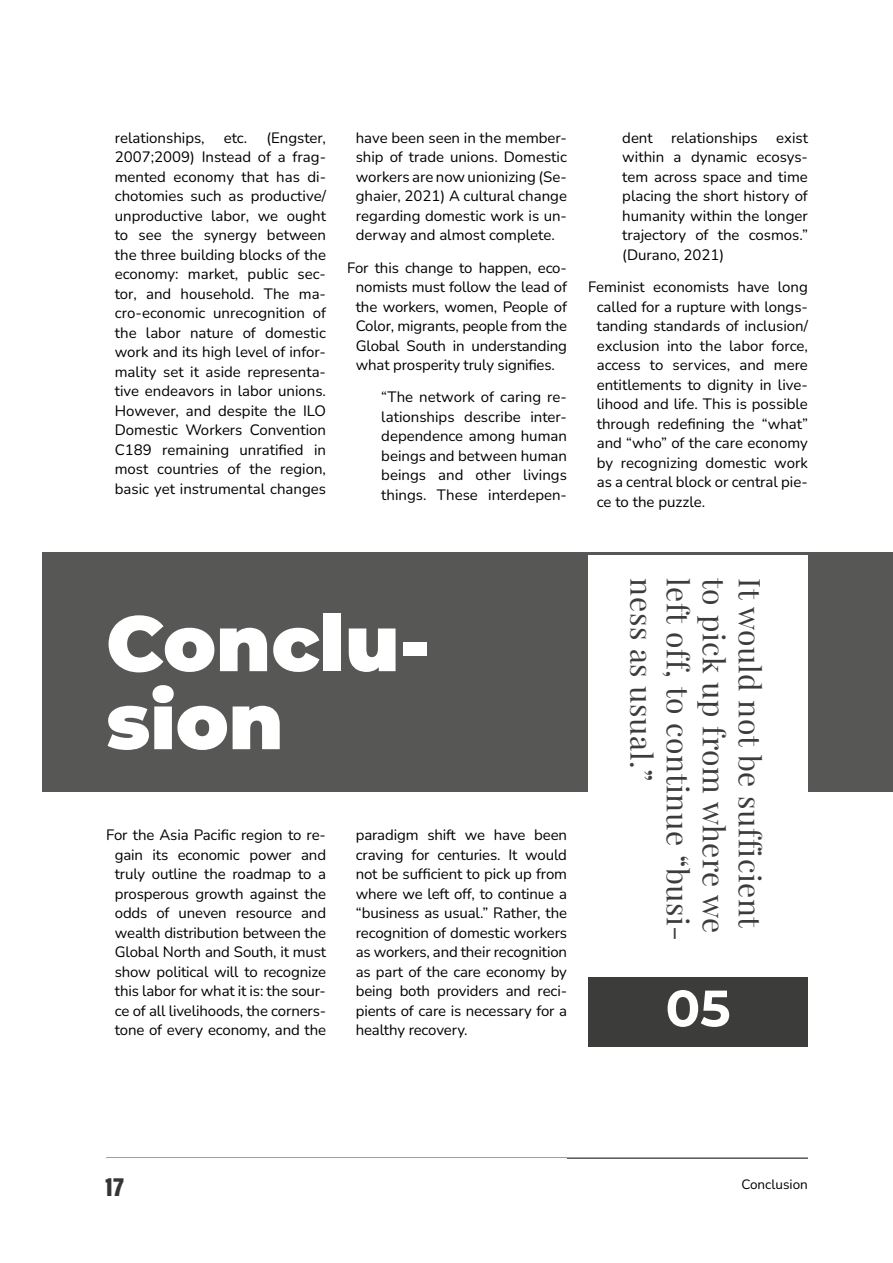
<style>
.page{position:relative;width:893px;height:1263px;background:#fff}
.page>*{position:absolute;margin:0;border:0;box-sizing:border-box;transform-origin:0 0}
.t1{font:900 78px/78px "Montserrat";color:#fff}
.t2{font:700 51px "Montserrat";color:#fff}
.t3{font:30px "Playfair Display";letter-spacing:.02em;color:#3c3c3b}
.t4{font:27px "Acumin Variable Concept";color:#353535}
.t5{font:200 15px/19.5px "Nunito";letter-spacing:-.01em;color:#000;text-align:justify}
.t6{font:200 13.5px "Nunito";color:#000}
</style>
<div class="page">
<hr style="left:106px;top:1158px;width:702px;height:1px;background:#000">
<hr style="left:106px;top:1158px;width:461px;height:1px;background:#fff">
<div style="left:43px;top:553px;width:850px;height:239px;background:#575756"></div>
<div style="left:588px;top:555px;width:220px;height:597px;background:#fff"></div>
<div style="left:588px;top:977px;width:220px;height:69px;background:#3c3c3b"></div>
<p class="t5" style="left:115px;top:127px;width:213px;text-indent:152px">(Engster, 2007;2009) Instead of a frag&shy;mented economy that has di&shy;chotomies such as productive/ unproductive labor, we ought to see the synergy between the three building blocks of the economy: market, public sec&shy;tor, and household. The ma&shy;cro-economic unrecognition of the labor nature of domestic work and its high level of infor&shy;mality set it aside representa&shy;tive endeavors in labor unions.<br>However, and despite the ILO Domestic Workers Convention C189 remaining unratified in most countries of the region, basic yet instrumental changes</p>
<p class="t5" style="left:356px;top:127px;width:213px">have been seen in the member&shy;ship of trade unions. Domestic workers are now unionizing (Se&shy;ghaier, 2021) A cultural change regarding domestic work is un&shy;derway and almost complete.</p>
<p class="t5" style="left:115px;top:127px;width:91px">relationships,</p>
<p class="t5" style="left:224px;top:127px;width:25px">etc.</p>
<p class="t5" style="left:347px;top:257px;width:221px;text-align:center">For this change to happen, eco&shy;nomists must follow the lead of the workers, women, People of<br>Color, migrants, people from the<br>Global South in understanding what prosperity truly signifies.</p>
<p class="t5" style="left:381px;top:387px;width:187px">“The network of caring re&shy;lationships describe inter&shy;dependence among human beings and between human beings and other livings things. These interdepen-</p>
<p class="t5" style="left:622px;top:127px;width:187px">dent relationships exist within a dynamic ecosys&shy;tem across space and time placing the short history of humanity within the longer trajectory of the cosmos.” (Durano, 2021)</p>
<p class="t5" style="left:597px;top:277px;width:213px;text-indent:-9px">Feminist economists have long called for a rupture with longs&shy;tanding standards of inclusion/ exclusion into the labor force, access to services, and mere entitlements to dignity in live&shy;lihood and life. This is possible through redefining the “what” and “who” of the care economy by recognizing domestic work as a central block or central pie&shy;ce to the puzzle.</p>
<h1 class="t1" style="left:106px;top:602px;width:325px">Conclu&shy;sion</h1>
<p class="t5" style="left:106px;top:825px;width:221px;text-align:center">For the Asia Pacific region to re&shy;gain its economic power and truly outline the roadmap to a prosperous growth against the odds of uneven resource and wealth distribution between the<br>Global North and South, it must show political will to recognize this labor for what it is: the sour&shy;ce of all livelihoods, the corners&shy;tone of every economy, and the</p>
<p class="t5" style="left:356px;top:825px;width:213px">paradigm shift we have been craving for centuries. It would not be sufficient to pick up from where we left off, to continue a “business as usual.” Rather, the recognition of domestic workers as workers, and their recognition as part of the care economy by being both providers and reci&shy;pients of care is necessary for a healthy recovery.</p>
<h3 class="t3" style="left:665px;top:578px;width:205px;rotate:90deg">ness as usual.”</h3>
<h3 class="t3" style="left:701px;top:578px;width:364px;rotate:90deg">left off, to continue “busi-</h3>
<h3 class="t3" style="left:737px;top:578px;width:357px;rotate:90deg">to pick up from where we</h3>
<h3 class="t3" style="left:773px;top:578px;width:352px;rotate:90deg">It would not be sufficient</h3>
<h2 class="t2" style="left:666px;top:974px;width:66px">05</h2>
<h3 class="t4" style="left:105px;top:1168px;width:20px">17</h3>
<p class="t6" style="left:741px;top:1175px;width:68px">Conclusion</p>
</div>
